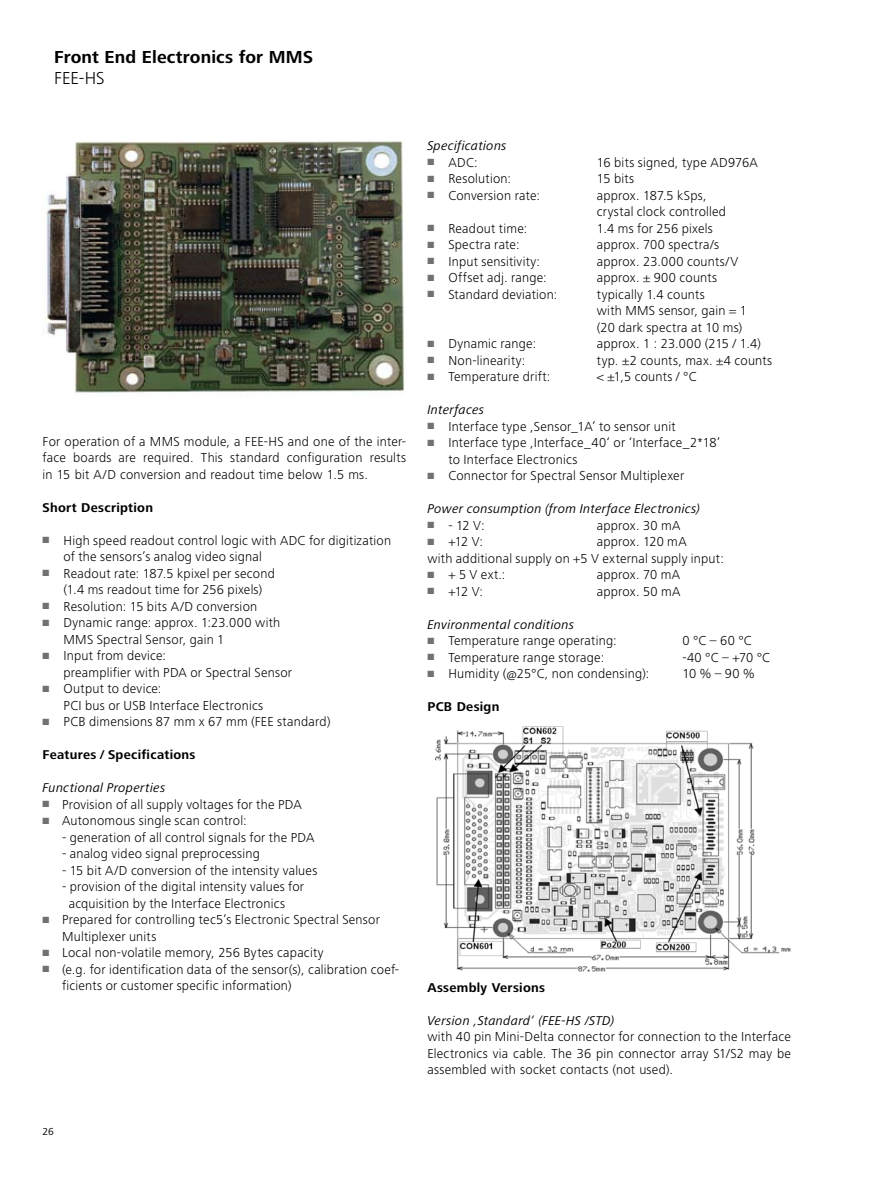
<style>
.page{position:relative;width:893px;height:1178px;background:#fff}
.page>*{position:absolute;margin:0;border:0;box-sizing:border-box;transform-origin:0 0}
.t1{font:700 18px "Frutiger Next LT";letter-spacing:.01em;color:#000}
.t2{font:300 18px "Frutiger Next LT";color:#000}
.t3{font:300 13.5px/16.5px "Frutiger Next LT";letter-spacing:.015em;color:#000}
.t4{font:italic 13.2px "Frutiger Next LT";letter-spacing:.02em;color:#000}
.t5{font:700 13.2px "Frutiger Next LT";letter-spacing:.02em;color:#000}
.t6{font:10.5px "Frutiger Next LT";color:#000}
.s1{color:#707173}
</style>
<div class="page">
<img style="left:45px;top:140px;width:359px;height:253px">
<img style="left:435px;top:726px;width:356px;height:246px">
<h1 class="t1" style="left:54px;top:47px;width:260px">Front End Electronics for MMS</h1>
<h1 class="t2" style="left:54px;top:68px;width:52px">FEE-HS</h1>
<p class="t3" style="left:43px;top:433px;width:365px;text-align:justify">For operation of a MMS module, a FEE-HS and one of the inter&shy;face boards are required. This standard configuration results in 15 bit A/D conversion and readout time below 1.5 ms.</p>
<p class="t5" style="left:43px;top:500px;width:112px">Short Description</p>
<p class="t3" style="left:64px;top:532px;width:329px;text-indent:-21px"><span class="s1">■</span> High speed readout control logic with ADC for digitization of the sensors’s analog video signal</p>
<p class="t3" style="left:64px;top:565px;width:213px;text-indent:-21px"><span class="s1">■</span> Readout rate: 187.5 kpixel per second (1.4 ms readout time for 256 pixels)</p>
<p class="t3" style="left:43px;top:598px;width:216px"><span class="s1">■</span> Resolution: 15 bits A/D conversion</p>
<p class="t3" style="left:64px;top:614px;width:218px;text-indent:-21px"><span class="s1">■</span> Dynamic range: approx. 1:23.000 with<br>MMS Spectral Sensor, gain 1</p>
<p class="t3" style="left:64px;top:647px;width:230px;text-indent:-21px"><span class="s1">■</span> Input from device:<br>preamplifier with PDA or Spectral Sensor</p>
<p class="t3" style="left:64px;top:680px;width:201px;text-indent:-21px"><span class="s1">■</span> Output to device:<br>PCI bus or USB Interface Electronics</p>
<p class="t3" style="left:43px;top:713px;width:290px"><span class="s1">■</span> PCB dimensions 87 mm x 67 mm (FEE standard)</p>
<p class="t5" style="left:43px;top:747px;width:155px">Features / Specifications</p>
<p class="t4" style="left:43px;top:780px;width:124px">Functional Properties</p>
<p class="t3" style="left:43px;top:796px;width:261px"><span class="s1">■</span> Provision of all supply voltages for the PDA</p>
<p class="t3" style="left:43px;top:812px;width:206px"><span class="s1">■</span> Autonomous single scan control:</p>
<p class="t3" style="left:62px;top:829px;width:254px">- generation of all control signals for the PDA</p>
<p class="t3" style="left:62px;top:845px;width:199px">- analog video signal preprocessing</p>
<p class="t3" style="left:62px;top:862px;width:257px">- 15 bit A/D conversion of the intensity values</p>
<p class="t3" style="left:69px;top:878px;width:237px;text-indent:-7px">- provision of the digital intensity values for acquisition by the Interface Electronics</p>
<p class="t3" style="left:62px;top:911px;width:319px;text-indent:-20px"><span class="s1">■</span> Prepared for controlling tec5’s Electronic Spectral Sensor<br>Multiplexer units</p>
<p class="t3" style="left:43px;top:944px;width:283px"><span class="s1">■</span> Local non-volatile memory, 256 Bytes capacity</p>
<p class="t3" style="left:62px;top:961px;width:339px;text-indent:-20px"><span class="s1">■</span> (e.g. for identification data of the sensor(s), calibration coef&shy;ficients or customer specific information)</p>
<p class="t6" style="left:43px;top:1125px;width:13px">26</p>
<p class="t4" style="left:427px;top:139px;width:81px">Specifications</p>
<p class="t3" style="left:427px;top:154px;width:52px"><span class="s1">■</span> ADC:</p>
<p class="t3" style="left:597px;top:154px;width:162px">16 bits signed, type AD976A</p>
<p class="t3" style="left:427px;top:171px;width:85px"><span class="s1">■</span> Resolution:</p>
<p class="t3" style="left:597px;top:171px;width:39px">15 bits</p>
<p class="t3" style="left:427px;top:187px;width:114px"><span class="s1">■</span> Conversion rate:</p>
<p class="t3" style="left:597px;top:187px;width:131px">approx. 187.5 kSps, crystal clock controlled</p>
<p class="t3" style="left:427px;top:220px;width:101px"><span class="s1">■</span> Readout time:</p>
<p class="t3" style="left:597px;top:220px;width:117px">1.4 ms for 256 pixels</p>
<p class="t3" style="left:427px;top:237px;width:94px"><span class="s1">■</span> Spectra rate:</p>
<p class="t3" style="left:597px;top:237px;width:124px">approx. 700 spectra/s</p>
<p class="t3" style="left:427px;top:253px;width:114px"><span class="s1">■</span> Input sensitivity:</p>
<p class="t3" style="left:597px;top:253px;width:143px">approx. 23.000 counts/V</p>
<p class="t3" style="left:427px;top:270px;width:121px"><span class="s1">■</span> Offset adj. range:</p>
<p class="t3" style="left:597px;top:270px;width:122px">approx. ± 900 counts</p>
<p class="t3" style="left:427px;top:286px;width:132px"><span class="s1">■</span> Standard deviation:</p>
<p class="t3" style="left:597px;top:286px;width:151px">typically 1.4 counts<br>with MMS sensor, gain = 1 (20 dark spectra at 10 ms)</p>
<p class="t3" style="left:427px;top:336px;width:110px"><span class="s1">■</span> Dynamic range:</p>
<p class="t3" style="left:597px;top:336px;width:166px">approx. 1 : 23.000 (215 / 1.4)</p>
<p class="t3" style="left:427px;top:352px;width:100px"><span class="s1">■</span> Non-linearity:</p>
<p class="t3" style="left:597px;top:352px;width:177px">typ. ±2 counts, max. ±4 counts</p>
<p class="t3" style="left:427px;top:369px;width:125px"><span class="s1">■</span> Temperature drift:</p>
<p class="t3" style="left:597px;top:369px;width:101px">&lt; ±1,5 counts / °C</p>
<p class="t4" style="left:427px;top:403px;width:58px">Interfaces</p>
<p class="t3" style="left:427px;top:418px;width:250px"><span class="s1">■</span> Interface type ‚Sensor_1A’ to sensor unit</p>
<p class="t3" style="left:448px;top:435px;width:274px;text-indent:-21px"><span class="s1">■</span> Interface type ‚Interface_40‘ or ‘Interface_2*18’ to Interface Electronics</p>
<p class="t3" style="left:427px;top:468px;width:258px"><span class="s1">■</span> Connector for Spectral Sensor Multiplexer</p>
<p class="t4" style="left:427px;top:502px;width:274px">Power consumption (from Interface Electronics)</p>
<p class="t3" style="left:427px;top:517px;width:59px"><span class="s1">■</span> - 12 V:</p>
<p class="t3" style="left:597px;top:517px;width:85px">approx. 30 mA</p>
<p class="t3" style="left:427px;top:534px;width:57px"><span class="s1">■</span> +12 V:</p>
<p class="t3" style="left:427px;top:534px;width:298px;text-indent:170px">approx. 120 mA<br>with additional supply on +5 V external supply input:</p>
<p class="t3" style="left:427px;top:567px;width:80px"><span class="s1">■</span> + 5 V ext.:</p>
<p class="t3" style="left:597px;top:567px;width:85px">approx. 70 mA</p>
<p class="t3" style="left:427px;top:583px;width:57px"><span class="s1">■</span> +12 V:</p>
<p class="t3" style="left:597px;top:583px;width:85px">approx. 50 mA</p>
<p class="t4" style="left:427px;top:617px;width:148px">Environmental conditions</p>
<p class="t3" style="left:427px;top:633px;width:191px"><span class="s1">■</span> Temperature range operating:</p>
<p class="t3" style="left:682px;top:633px;width:71px">0 °C – 60 °C</p>
<p class="t3" style="left:427px;top:649px;width:178px"><span class="s1">■</span> Temperature range storage:</p>
<p class="t3" style="left:682px;top:649px;width:89px">-40 °C – +70 °C</p>
<p class="t3" style="left:427px;top:666px;width:224px"><span class="s1">■</span> Humidity (@25°C, non condensing):</p>
<p class="t3" style="left:682px;top:666px;width:74px">10 % – 90 %</p>
<p class="t5" style="left:427px;top:699px;width:74px">PCB Design</p>
<p class="t5" style="left:427px;top:980px;width:119px">Assembly Versions</p>
<p class="t4" style="left:427px;top:1013px;width:188px">Version ‚Standard‘ (FEE-HS /STD)</p>
<p class="t3" style="left:427px;top:1029px;width:365px;text-align:justify">with 40 pin Mini-Delta connector for connection to the Interface Electronics via cable. The 36 pin connector array S1/S2 may be assembled with socket contacts (not used).</p>
</div>
